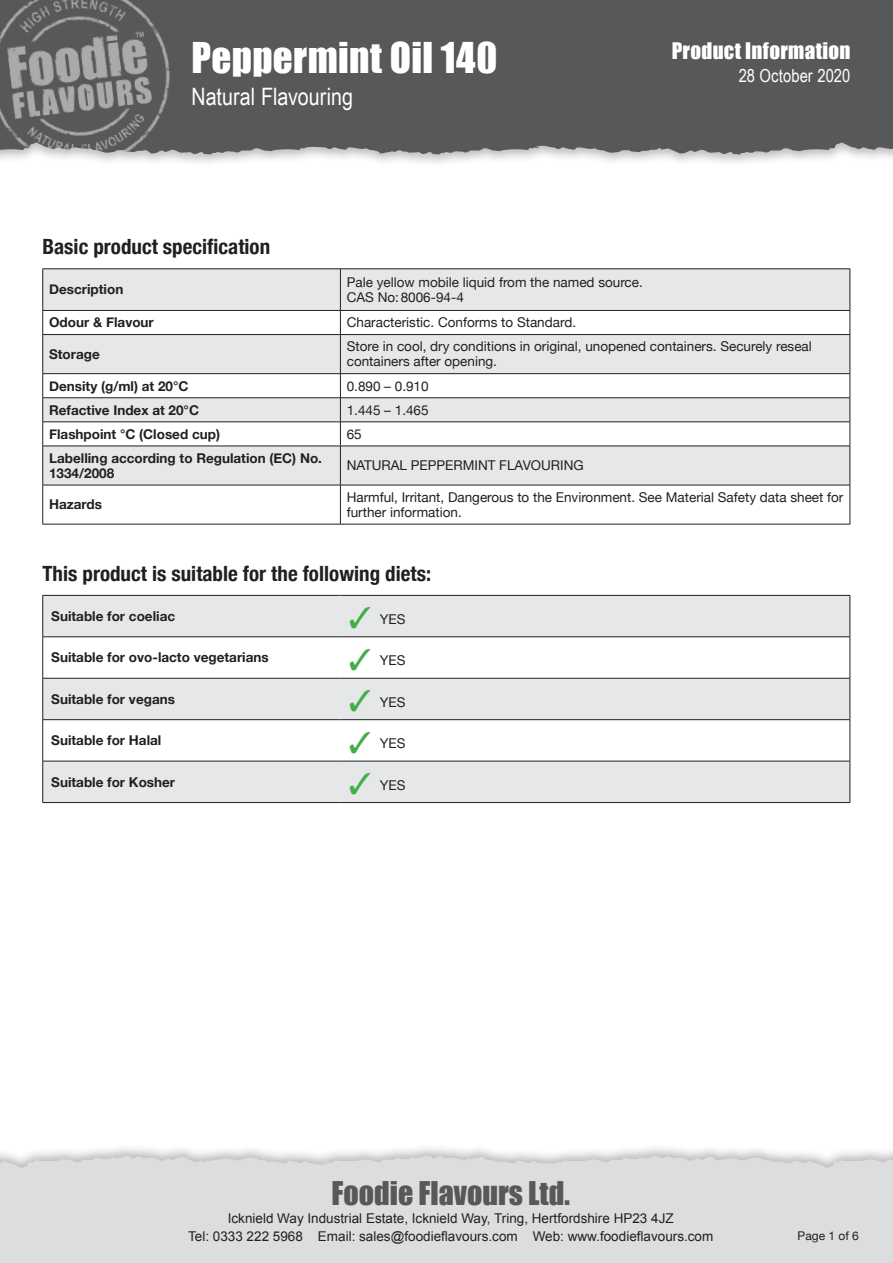
<style>
.page{position:relative;width:893px;height:1263px;background:#fff}
.page>*{position:absolute;margin:0;border:0;box-sizing:border-box;transform-origin:0 0}
.t1{font:39px "Impact";letter-spacing:.01em;color:#fff}
.t2{font:30px "Impact";color:#57585a}
.t3{font:24px "Arial Narrow";color:#fff}
.Heading_2{font:700 condensed 21px "Helvetica Neue";color:#231f20}
.t4{font:21px "Impact";letter-spacing:.015em;color:#fff}
.t5{font:18px "Arial Narrow";letter-spacing:.005em;color:#fff}
.Standard_table_text{font:13.5px/15px "Helvetica Neue";color:#231f20}
.Standard_Table_Label{font:700 13.5px/15px "Helvetica Neue";color:#231f20}
.t6{font:13.5px/18px "Arial";color:#231f20;text-align:center}
.t7{font:12px "Helvetica Neue";color:#231f20}
.s1{color:#40ae49}
</style>
<div class="page">
<div style="left:0;top:1143px;width:893px;height:120px;background:#231f20;opacity:.3"></div>
<div style="left:0;top:1156px;width:893px;height:107px;background:#dcdddf"></div>
<div style="left:0;top:0;width:893px;height:167px;background:#231f20;opacity:.3"></div>
<div style="left:206px;top:0;width:687px;height:154px;background:#57585a"></div>
<img style="left:0;top:0;width:206px;height:154px">
<svg style="left:43px;top:270px;width:807px;height:215px;fill:#e6e7e9"></svg>
<hr style="left:43px;top:269px;width:297px;height:1px;background:#231f20">
<hr style="left:42px;top:269px;width:1px;height:41px;background:#231f20">
<hr style="left:43px;top:310px;width:297px;height:1px;background:#231f20">
<svg style="left:42px;top:311px;width:1px;height:23px"></svg>
<hr style="left:43px;top:334px;width:297px;height:1px;background:#231f20">
<hr style="left:42px;top:335px;width:1px;height:38px;background:#231f20">
<hr style="left:43px;top:373px;width:297px;height:1px;background:#231f20">
<hr style="left:43px;top:397px;width:297px;height:1px;background:#231f20">
<hr style="left:43px;top:422px;width:297px;height:1px;background:#231f20">
<svg style="left:42px;top:374px;width:1px;height:72px"></svg>
<hr style="left:43px;top:446px;width:297px;height:1px;background:#231f20">
<hr style="left:42px;top:446px;width:1px;height:39px;background:#231f20">
<hr style="left:43px;top:485px;width:297px;height:1px;background:#231f20">
<hr style="left:42px;top:485px;width:1px;height:39px;background:#231f20">
<hr style="left:340px;top:269px;width:510px;height:1px;background:#231f20">
<hr style="left:340px;top:269px;width:1px;height:41px;background:#231f20">
<hr style="left:850px;top:269px;width:1px;height:41px;background:#231f20">
<hr style="left:340px;top:310px;width:510px;height:1px;background:#231f20">
<svg style="left:340px;top:311px;width:1px;height:23px"></svg>
<svg style="left:850px;top:311px;width:1px;height:23px"></svg>
<hr style="left:340px;top:334px;width:510px;height:1px;background:#231f20">
<hr style="left:340px;top:335px;width:1px;height:38px;background:#231f20">
<hr style="left:850px;top:335px;width:1px;height:38px;background:#231f20">
<hr style="left:340px;top:373px;width:510px;height:1px;background:#231f20">
<hr style="left:340px;top:397px;width:510px;height:1px;background:#231f20">
<hr style="left:340px;top:422px;width:510px;height:1px;background:#231f20">
<svg style="left:340px;top:374px;width:1px;height:72px"></svg>
<svg style="left:850px;top:374px;width:1px;height:72px"></svg>
<hr style="left:340px;top:446px;width:510px;height:1px;background:#231f20">
<hr style="left:340px;top:446px;width:1px;height:39px;background:#231f20">
<hr style="left:850px;top:446px;width:1px;height:39px;background:#231f20">
<hr style="left:340px;top:485px;width:510px;height:1px;background:#231f20">
<hr style="left:340px;top:485px;width:1px;height:39px;background:#231f20">
<hr style="left:850px;top:485px;width:1px;height:39px;background:#231f20">
<hr style="left:43px;top:524px;width:297px;height:1px;background:#231f20">
<hr style="left:340px;top:524px;width:510px;height:1px;background:#231f20">
<svg style="left:43px;top:596px;width:807px;height:206px;fill:#e6e7e9"></svg>
<hr style="left:43px;top:595px;width:297px;height:1px;background:#231f20">
<hr style="left:42px;top:596px;width:1px;height:41px;background:#231f20">
<hr style="left:340px;top:595px;width:510px;height:1px;background:#231f20">
<hr style="left:850px;top:596px;width:1px;height:41px;background:#231f20">
<hr style="left:43px;top:636px;width:297px;height:1px;background:#231f20">
<hr style="left:42px;top:637px;width:1px;height:41px;background:#231f20">
<hr style="left:340px;top:636px;width:510px;height:1px;background:#231f20">
<hr style="left:850px;top:637px;width:1px;height:41px;background:#231f20">
<hr style="left:43px;top:678px;width:297px;height:1px;background:#231f20">
<hr style="left:42px;top:678px;width:1px;height:41px;background:#231f20">
<hr style="left:340px;top:678px;width:510px;height:1px;background:#231f20">
<hr style="left:850px;top:678px;width:1px;height:41px;background:#231f20">
<hr style="left:43px;top:719px;width:297px;height:1px;background:#231f20">
<hr style="left:42px;top:720px;width:1px;height:41px;background:#231f20">
<hr style="left:340px;top:719px;width:510px;height:1px;background:#231f20">
<hr style="left:850px;top:720px;width:1px;height:41px;background:#231f20">
<hr style="left:43px;top:761px;width:297px;height:1px;background:#231f20">
<hr style="left:42px;top:761px;width:1px;height:41px;background:#231f20">
<hr style="left:340px;top:761px;width:510px;height:1px;background:#231f20">
<hr style="left:850px;top:761px;width:1px;height:41px;background:#231f20">
<hr style="left:43px;top:802px;width:297px;height:1px;background:#231f20">
<hr style="left:340px;top:802px;width:510px;height:1px;background:#231f20">
<h1 class="t1" style="left:191px;top:28px;width:308px">Peppermint Oil 140</h1>
<h3 class="t3" style="left:191px;top:79px;width:163px">Natural Flavouring</h3>
<h3 class="t4" style="left:672px;top:35px;width:180px">Product Information</h3>
<h3 class="t5" style="left:739px;top:62px;width:113px">28 October 2020</h3>
<p class="Heading_2" style="left:43px;top:229px;width:229px">Basic product specification</p>
<p class="Standard_Table_Label" style="left:49px;top:282px;width:76px">Description</p>
<p class="Standard_table_text" style="left:347px;top:275px;width:298px">Pale yellow mobile liquid from the named source.<br>CAS No:8006-94-4</p>
<p class="Standard_Table_Label" style="left:49px;top:315px;width:106px">Odour &amp; Flavour</p>
<p class="Standard_table_text" style="left:347px;top:316px;width:231px">Characteristic. Conforms to Standard.</p>
<p class="Standard_Table_Label" style="left:49px;top:347px;width:52px">Storage</p>
<p class="Standard_table_text" style="left:347px;top:340px;width:467px">Store in cool, dry conditions in original, unopened containers. Securely reseal containers after opening.</p>
<p class="Standard_Table_Label" style="left:49px;top:379px;width:141px">Density (g/ml) at 20°C</p>
<p class="Standard_table_text" style="left:347px;top:379px;width:83px">0.890 – 0.910</p>
<p class="Standard_Table_Label" style="left:49px;top:403px;width:151px">Refactive Index at 20°C</p>
<p class="Standard_table_text" style="left:347px;top:403px;width:83px">1.445 – 1.465</p>
<p class="Standard_Table_Label" style="left:49px;top:427px;width:172px">Flashpoint °C (Closed cup)</p>
<p class="Standard_table_text" style="left:347px;top:427px;width:17px">65</p>
<p class="Standard_Table_Label" style="left:49px;top:451px;width:274px">Labelling according to Regulation (EC) No.<br>1334/2008</p>
<p class="Standard_table_text" style="left:347px;top:459px;width:238px">NATURAL PEPPERMINT FLAVOURING</p>
<p class="Standard_Table_Label" style="left:49px;top:497px;width:55px">Hazards</p>
<p class="Standard_table_text" style="left:347px;top:490px;width:498px">Harmful, Irritant, Dangerous to the Environment. See Material Safety data sheet for further information.</p>
<p class="Heading_2" style="left:43px;top:556px;width:390px">This product is suitable for the following diets:</p>
<p class="Standard_Table_Label" style="left:51px;top:609px;width:125px">Suitable for coeliac</p>
<p class="Standard_table_text" style="left:349px;top:612px;width:58px"><span class="s1">✓</span> YES</p>
<p class="Standard_Table_Label" style="left:51px;top:650px;width:219px">Suitable for ovo-lacto vegetarians</p>
<p class="Standard_table_text" style="left:349px;top:654px;width:58px"><span class="s1">✓</span> YES</p>
<p class="Standard_Table_Label" style="left:51px;top:692px;width:125px">Suitable for vegans</p>
<p class="Standard_table_text" style="left:349px;top:695px;width:58px"><span class="s1">✓</span> YES</p>
<p class="Standard_Table_Label" style="left:51px;top:733px;width:112px">Suitable for Halal</p>
<p class="Standard_table_text" style="left:349px;top:736px;width:58px"><span class="s1">✓</span> YES</p>
<p class="Standard_Table_Label" style="left:51px;top:775px;width:125px">Suitable for Kosher</p>
<p class="Standard_table_text" style="left:349px;top:778px;width:58px"><span class="s1">✓</span> YES</p>
<h2 class="t2" style="left:332px;top:1170px;width:240px">Foodie Flavours Ltd.</h2>
<p class="t6" style="left:188px;top:1209px;width:527px">Icknield Way Industrial Estate, Icknield Way, Tring, Hertfordshire HP23 4JZ<br>Tel: 0333 222 5968 Email: sales@foodieflavours.com Web: www.foodieflavours.com</p>
<p class="t7" style="left:798px;top:1227px;width:63px">Page 1 of 6</p>
</div>
